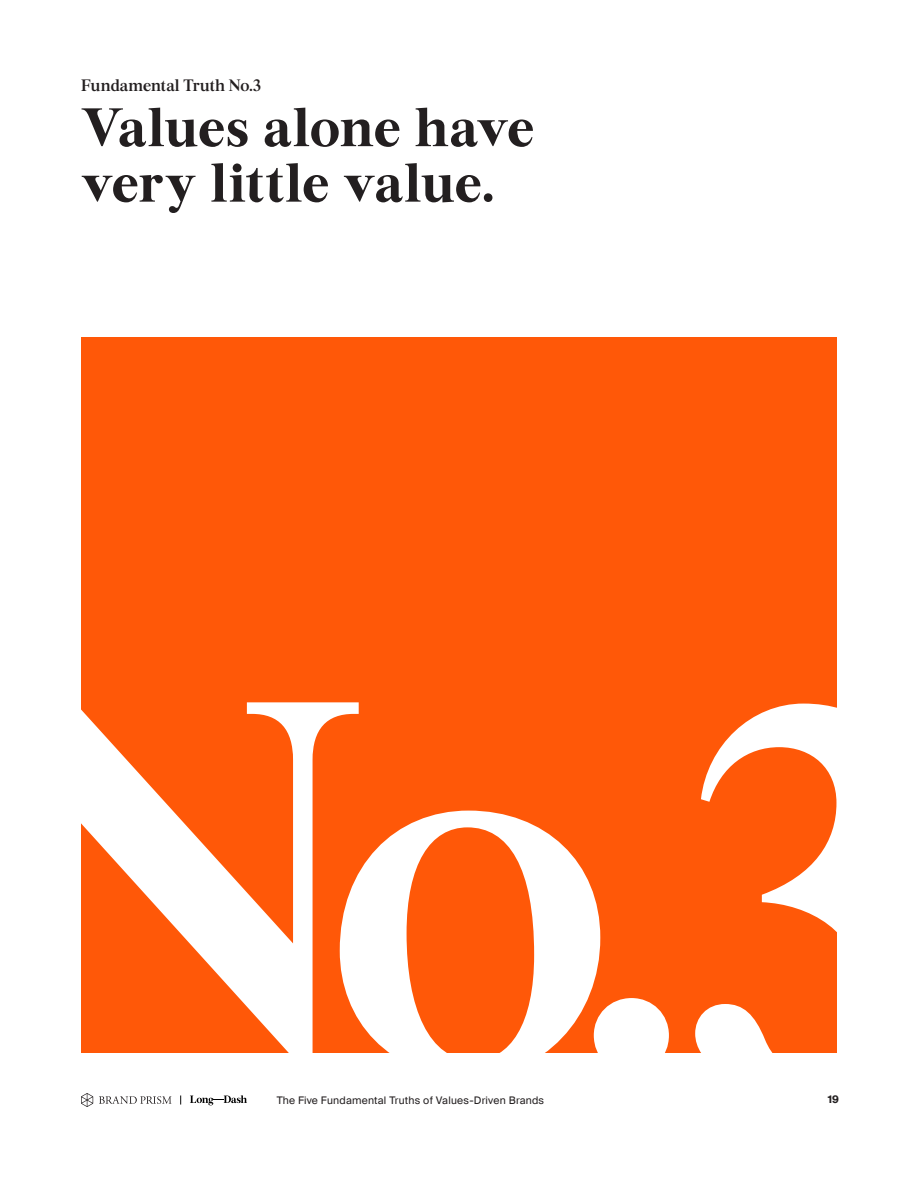
<style>
.page{position:relative;width:918px;height:1188px;background:#fff}
.page>*{position:absolute;margin:0;border:0;box-sizing:border-box;transform-origin:0 0}
.t1{font:600 525.15px "Burgess Pro";color:#fff}
.t2{font:700 54px/55.5px "Burgess Pro";letter-spacing:-.005em;color:#231f20}
.t3{font:600 16.5px "Burgess Pro";letter-spacing:-.005em;color:#231f20}
.t4{font:10.5px "Suisse Intl";letter-spacing:.02em;color:#231f20}
.t5{font:700 10.5px "Suisse Intl";color:#231f20}
</style>
<div class="page">
<svg style="left:190px;top:1095px;width:57px;height:10px"></svg>
<svg style="left:81px;top:1093px;width:12px;height:14px"></svg>
<svg style="left:99px;top:1096px;width:73px;height:8px"></svg>
<div style="left:81px;top:338px;width:756px;height:715px;background:#ff5808"></div>
<p class="t3" style="left:81px;top:75px;width:182px">Fundamental Truth No.3</p>
<p class="t2" style="left:81px;top:102px;width:455px">Values alone have very little value.</p>
<p class="t1" style="left:-14px;top:565px;width:698px">No.</p>
<p class="t1" style="left:684px;top:573px;width:250px">3</p>
<p class="t4" style="left:277px;top:1094px;width:269px">The Five Fundamental Truths of Values-Driven Brands</p>
<p class="t5" style="left:828px;top:1093px;width:13px">19</p>
</div>
